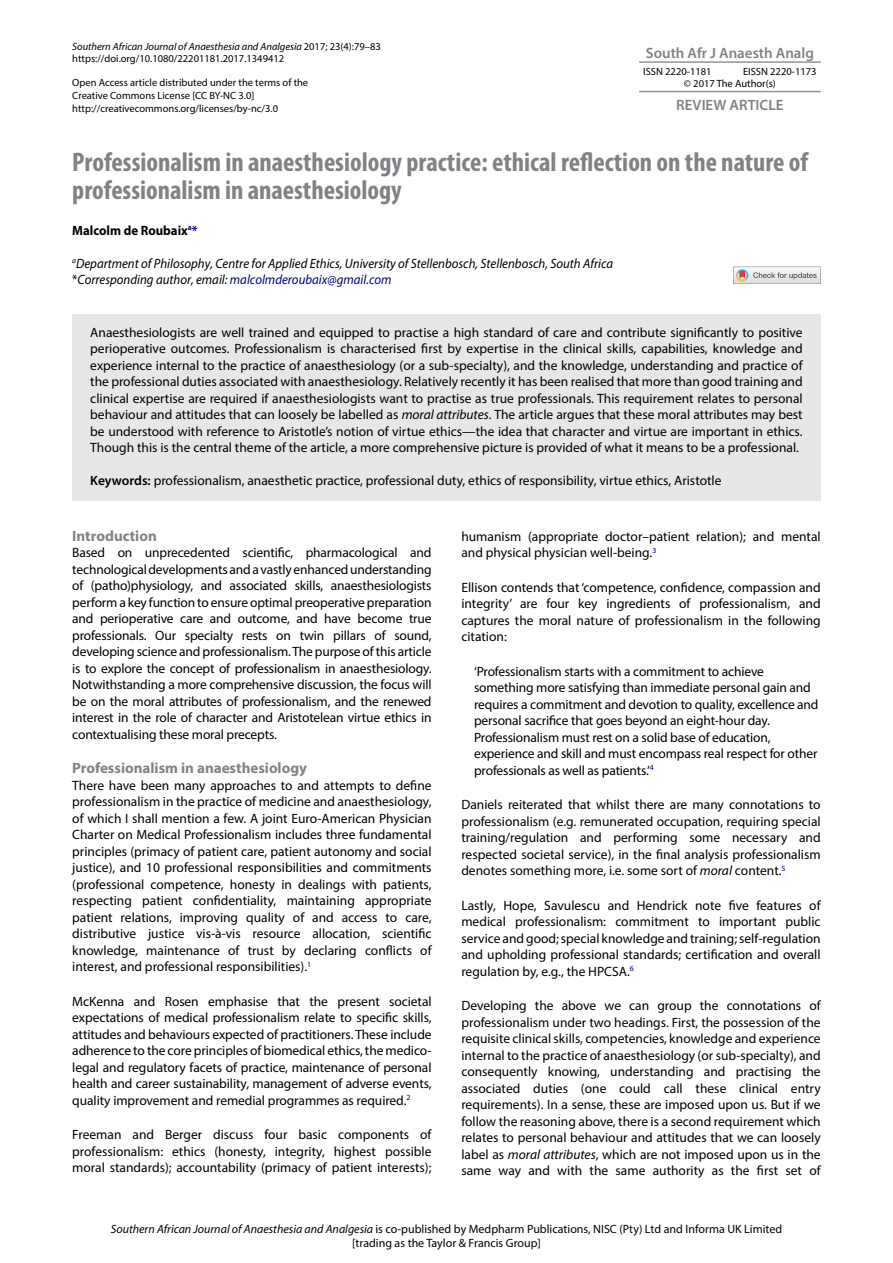
<style>
.page{position:relative;width:893px;height:1263px;background:#fff}
.page>*{position:absolute;margin:0;border:0;box-sizing:border-box;transform-origin:0 0}
.t1{font:700 condensed 27px/28.5px "Myriad Pro";color:#808285}
.t2{font:700 15px "Myriad Pro";color:#808285}
.t3{font:600 15px "Myriad Pro";color:#808285}
.t4{font:13.5px/16.5px "Myriad Pro";letter-spacing:-.005em;color:#000;text-align:justify}
.t5{font:italic 13.5px/16.5px "Myriad Pro";color:#000;scale:.95 1}
.t6{font:700 13.5px "Myriad Pro";color:#000;scale:.95 1}
.t7{font:12px/13.5px "Myriad Pro";color:#000;text-align:center}
.t8{font:10.5px/12.6px "Myriad Pro";color:#000}
.s1{font-style:italic}
.s2{color:#000080}
.s3{font-style:normal}
.s4{font-weight:600}
</style>
<div class="page">
<hr style="left:639px;top:61px;width:182px;height:2px;background:#93959a">
<hr style="left:639px;top:91px;width:182px;height:1px;background:#93959a">
<div style="left:72px;top:314px;width:749px;height:153px;background:#e6e7e8"></div>
<div style="left:72px;top:458px;width:749px;height:42px;background:#e6e7e8"></div>
<svg style="left:733px;top:267px;width:88px;height:17px"></svg>
<p class="t8" style="left:72px;top:40px;width:310px"><span class="s1">Southern African Journal of Anaesthesia and Analgesia</span> 2017; 23(4):79–83 https://doi.org/10.1080/22201181.2017.1349412</p>
<p class="t8" style="left:72px;top:76px;width:237px">Open Access article distributed under the terms of the<br>Creative Commons License [CC BY-NC 3.0] http://creativecommons.org/licenses/by-nc/3.0</p>
<h1 class="t1" style="left:72px;top:147px;width:737px">Professionalism in anaesthesiology practice: ethical reflection on the nature of professionalism in anaesthesiology</h1>
<p class="t6" style="left:72px;top:221px;width:133px">Malcolm de Roubaix<sup>a</sup><span class="s2">*</span></p>
<p class="t5" style="left:72px;top:255px;width:571px"><sup>a</sup>Department of Philosophy, Centre for Applied Ethics, University of Stellenbosch, Stellenbosch, South Africa <span class="s3">*</span>Corresponding author, email: <span class="s2">malcolmderoubaix@gmail.com</span></p>
<p class="t4" style="left:90px;top:324px;width:714px">Anaesthesiologists are well trained and equipped to practise a high standard of care and contribute significantly to positive perioperative outcomes. Professionalism is characterised first by expertise in the clinical skills, capabilities, knowledge and experience internal to the practice of anaesthesiology (or a sub-specialty), and the knowledge, understanding and practice of the professional duties associated with anaesthesiology. Relatively recently it has been realised that more than good training and clinical expertise are required if anaesthesiologists want to practise as true professionals. This requirement relates to personal behaviour and attitudes that can loosely be labelled as <span class="s1">moral attributes</span>. The article argues that these moral attributes may best be understood with reference to Aristotle’s notion of virtue ethics—the idea that character and virtue are important in ethics.<br>Though this is the central theme of the article, a more comprehensive picture is provided of what it means to be a professional.</p>
<p class="t4" style="left:90px;top:472px;width:633px"><span class="s4">Keywords:</span> professionalism, anaesthetic practice, professional duty, ethics of responsibility, virtue ethics, Aristotle</p>
<p class="t3" style="left:646px;top:43px;width:170px">South Afr J Anaesth Analg</p>
<p class="t8" style="left:643px;top:65px;width:70px">ISSN 2220-1181</p>
<p class="t8" style="left:684px;top:65px;width:134px;text-indent:59px">EISSN 2220-1173 © 2017 The Author(s)</p>
<p class="t3" style="left:676px;top:95px;width:109px">REVIEW ARTICLE</p>
<p class="t2" style="left:72px;top:526px;width:86px">Introduction</p>
<p class="t4" style="left:72px;top:544px;width:361px">Based on unprecedented scientific, pharmacological and technological developments and a vastly enhanced understanding of (patho)physiology, and associated skills, anaesthesiologists perform a key function to ensure optimal preoperative preparation and perioperative care and outcome, and have become true professionals. Our specialty rests on twin pillars of sound, developing science and professionalism. The purpose of this article is to explore the concept of professionalism in anaesthesiology.<br>Notwithstanding a more comprehensive discussion, the focus will be on the moral attributes of professionalism, and the renewed interest in the role of character and Aristotelean virtue ethics in contextualising these moral precepts.</p>
<p class="t2" style="left:72px;top:758px;width:236px">Professionalism in anaesthesiology</p>
<p class="t4" style="left:72px;top:777px;width:361px">There have been many approaches to and attempts to define professionalism in the practice of medicine and anaesthesiology, of which I shall mention a few. A joint Euro-American Physician Charter on Medical Professionalism includes three fundamental principles (primacy of patient care, patient autonomy and social justice), and 10 professional responsibilities and commitments (professional competence, honesty in dealings with patients, respecting patient confidentiality, maintaining appropriate patient relations, improving quality of and access to care, distributive justice vis-à-vis resource allocation, scientific knowledge, maintenance of trust by declaring conflicts of interest, and professional responsibilities).<sup>1</sup></p>
<p class="t4" style="left:72px;top:993px;width:361px">McKenna and Rosen emphasise that the present societal expectations of medical professionalism relate to specific skills, attitudes and behaviours expected of practitioners. These include adherence to the core principles of biomedical ethics, the medico&shy;legal and regulatory facets of practice, maintenance of personal health and career sustainability, management of adverse events, quality improvement and remedial programmes as required.<sup>2</sup></p>
<p class="t4" style="left:72px;top:1126px;width:361px">Freeman and Berger discuss four basic components of professionalism: ethics (honesty, integrity, highest possible moral standards); accountability (primacy of patient interests);</p>
<p class="t4" style="left:461px;top:528px;width:361px">humanism (appropriate doctor–patient relation); and mental and physical physician well-being.<sup>3</sup></p>
<p class="t4" style="left:461px;top:579px;width:361px">Ellison contends that ‘competence, confidence, compassion and integrity’ are four key ingredients of professionalism, and captures the moral nature of professionalism in the following citation:</p>
<p class="t4" style="left:474px;top:663px;width:346px;text-align:left">‘Professionalism starts with a commitment to achieve something more satisfying than immediate personal gain and requires a commitment and devotion to quality, excellence and personal sacrifice that goes beyond an eight-hour day.<br>Professionalism must rest on a solid base of education, experience and skill and must encompass real respect for other professionals as well as patients.’<sup>4</sup></p>
<p class="t4" style="left:461px;top:796px;width:361px">Daniels reiterated that whilst there are many connotations to professionalism (e.g. remunerated occupation, requiring special training/regulation and performing some necessary and respected societal service), in the final analysis professionalism denotes something more, i.e. some sort of <span class="s1">moral</span> content.<sup>5</sup></p>
<p class="t4" style="left:461px;top:897px;width:361px">Lastly, Hope, Savulescu and Hendrick note five features of medical professionalism: commitment to important public service and good; special knowledge and training; self-regulation and upholding professional standards; certification and overall regulation by, e.g., the HPCSA.<sup>6</sup></p>
<p class="t4" style="left:461px;top:997px;width:361px">Developing the above we can group the connotations of professionalism under two headings. First, the possession of the requisite clinical skills, competencies, knowledge and experience internal to the practice of anaesthesiology (or sub-specialty), and consequently knowing, understanding and practising the associated duties (one could call these clinical entry requirements). In a sense, these are imposed upon us. But if we follow the reasoning above, there is a second requirement which relates to personal behaviour and attitudes that we can loosely label as <span class="s1">moral attributes</span>, which are not imposed upon us in the same way and with the same authority as the first set of</p>
<p class="t7" style="left:111px;top:1222px;width:673px"><span class="s1">Southern African Journal of Anaesthesia and Analgesia</span> is co-published by Medpharm Publications, NISC (Pty) Ltd and Informa UK Limited [trading as the Taylor &amp; Francis Group]</p>
</div>
